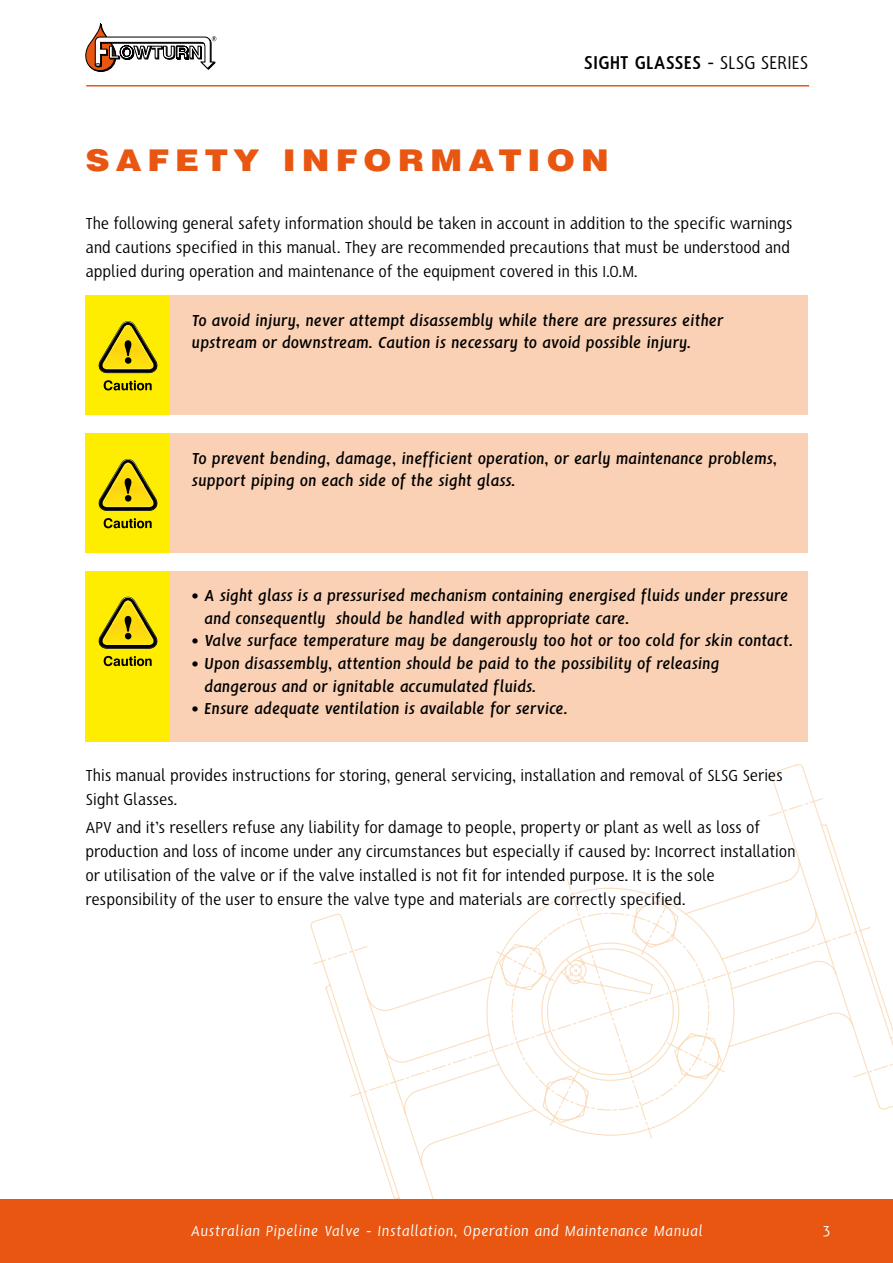
<style>
.page{position:relative;width:893px;height:1263px;background:#fff}
.page>*{position:absolute;margin:0;border:0;box-sizing:border-box;transform-origin:0 0}
.t1{font:900 30px "Swiss 721 BT";letter-spacing:.18em;color:#e85611;scale:1.14 1}
.t2{font:700 21px "HS Sans";color:#000}
.t3{font:18px/24px "HS Sans";letter-spacing:-.005em;color:#000}
.t4{font:italic 700 18px/22.5px "HS Sans";color:#000}
.t5{font:italic 16.5px "HS Sans";letter-spacing:.035em;color:#fff}
.t6{font:16.5px "HS Sans";color:#fff}
.s1{font-weight:400}
</style>
<div class="page">
<svg style="left:310px;top:764px;width:583px;height:436px"></svg>
<hr style="left:86px;top:85px;width:723px;height:1px;background:#e85611">
<div style="left:0;top:1200px;width:893px;height:63px;background:#e85611"></div>
<svg style="left:86px;top:23px;width:130px;height:49px"></svg>
<div style="left:85px;top:296px;width:86px;height:119px;background:#ffed00"></div>
<svg style="left:99px;top:321px;width:58px;height:52px"></svg>
<svg style="left:104px;top:380px;width:48px;height:10px"></svg>
<div style="left:170px;top:296px;width:638px;height:119px;background:#fad1b4"></div>
<div style="left:85px;top:433px;width:86px;height:119px;background:#ffed00"></div>
<svg style="left:99px;top:459px;width:58px;height:52px"></svg>
<svg style="left:104px;top:518px;width:48px;height:10px"></svg>
<div style="left:170px;top:433px;width:638px;height:119px;background:#fad1b4"></div>
<div style="left:85px;top:571px;width:86px;height:170px;background:#ffed00"></div>
<svg style="left:99px;top:597px;width:58px;height:52px"></svg>
<svg style="left:104px;top:656px;width:48px;height:10px"></svg>
<div style="left:170px;top:571px;width:638px;height:170px;background:#fad1b4"></div>
<p class="t2" style="left:584px;top:52px;width:226px">SIGHT GLASSES <span class="s1">- SLSG SERIES</span></p>
<h1 class="t1" style="left:85px;top:142px;width:461px">SAFETY INFORMATION</h1>
<p class="t3" style="left:85px;top:212px;width:709px">The following general safety information should be taken in account in addition to the specific warnings and cautions specified in this manual. They are recommended precautions that must be understood and applied during operation and maintenance of the equipment covered in this I.O.M.</p>
<p class="t4" style="left:192px;top:309px;width:533px">To avoid injury, never attempt disassembly while there are pressures either upstream or downstream. Caution is necessary to avoid possible injury.</p>
<p class="t4" style="left:192px;top:447px;width:587px">To prevent bending, damage, inefficient operation, or early maintenance problems, support piping on each side of the sight glass.</p>
<p class="t4" style="left:205px;top:585px;width:586px;text-indent:-13px">• A sight glass is a pressurised mechanism containing energised fluids under pressure and consequently should be handled with appropriate care.</p>
<p class="t4" style="left:192px;top:630px;width:603px">• Valve surface temperature may be dangerously too hot or too cold for skin contact.</p>
<p class="t4" style="left:205px;top:652px;width:517px;text-indent:-13px">• Upon disassembly, attention should be paid to the possibility of releasing dangerous and or ignitable accumulated fluids.</p>
<p class="t4" style="left:192px;top:697px;width:378px">• Ensure adequate ventilation is available for service.</p>
<p class="t3" style="left:86px;top:763px;width:699px">This manual provides instructions for storing, general servicing, installation and removal of SLSG Series<br>Sight Glasses.</p>
<p class="t3" style="left:86px;top:816px;width:711px">APV and it’s resellers refuse any liability for damage to people, property or plant as well as loss of production and loss of income under any circumstances but especially if caused by: Incorrect installation or utilisation of the valve or if the valve installed is not fit for intended purpose. It is the sole responsibility of the user to ensure the valve type and materials are correctly specified.</p>
<p class="t5" style="left:191px;top:1222px;width:513px">Australian Pipeline Valve - Installation, Operation and Maintenance Manual</p>
<p class="t6" style="left:823px;top:1222px;width:9px">3</p>
</div>
